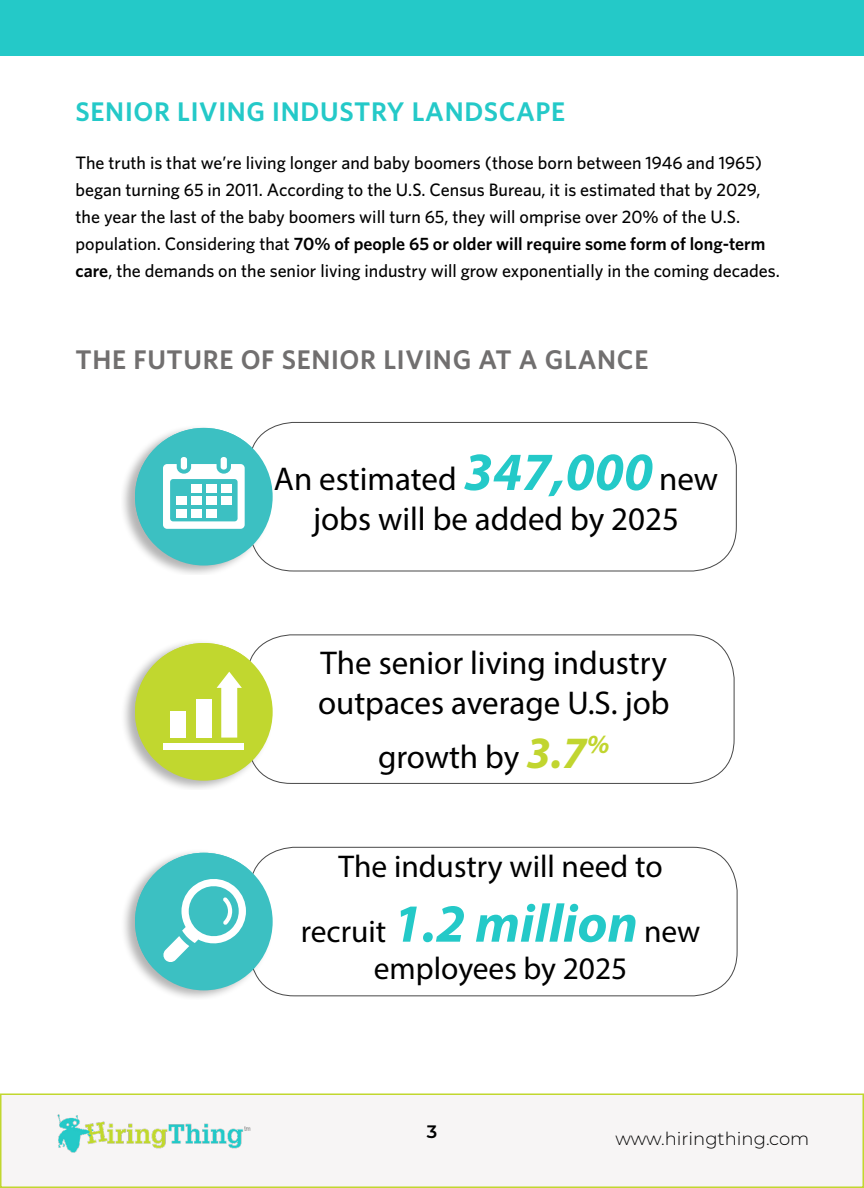
<style>
.page{position:relative;width:864px;height:1188px;background:#fff}
.page>*{position:absolute;margin:0;border:0;box-sizing:border-box;transform-origin:0 0}
.t1{font:33px/39.6px "Myriad Pro";color:#000;text-align:center}
.t2{font:31.5px/64.8px "Myriad Pro";color:#000;text-align:center}
.t3{font:600 27px "Whitney HTF";letter-spacing:.025em;color:#716f6f}
.t4{font:600 27px "Whitney HTF";letter-spacing:.025em;color:#24c9c8}
.t5{font:500 18px/27px "Whitney HTF";color:#000}
.t6{font:300 18px "Montserrat";color:#000}
.t7{font:600 18px "Montserrat";color:#000}
.s1{font-weight:600}
.s2{font-weight:700;font-style:italic;font-size:54px;color:#24c9c8}
.s3{font-weight:700;font-style:italic;font-size:45px;color:#c1d52f}
</style>
<div class="page">
<div style="left:1px;top:1094px;width:862px;height:93px;background:#f7f5f5"></div>
<div style="left:0;top:1094px;width:864px;height:94px;border:2px solid #c1d72f"></div>
<div style="left:0;top:0;width:864px;height:55px;background:#24c9c8"></div>
<div style="left:249px;top:422px;width:488px;height:149px;border:1px solid #484848;border-radius:44px"></div>
<div style="left:122px;top:424px;width:151px;height:150px;background:#000;opacity:.3"></div>
<div style="left:135px;top:428px;width:138px;height:138px;background:#3cc0c2;border-radius:50%"></div>
<svg style="left:135px;top:428px;width:119px;height:119px"></svg>
<div style="left:247px;top:635px;width:487px;height:149px;border:1px solid #484848;border-radius:44px"></div>
<div style="left:122px;top:639px;width:152px;height:151px;background:#000;opacity:.3"></div>
<div style="left:135px;top:643px;width:138px;height:138px;background:#c1d72f;border-radius:50%"></div>
<svg style="left:135px;top:643px;width:119px;height:119px"></svg>
<div style="left:250px;top:847px;width:487px;height:149px;border:1px solid #484848;border-radius:44px"></div>
<div style="left:122px;top:848px;width:152px;height:151px;background:#000;opacity:.3"></div>
<div style="left:135px;top:853px;width:138px;height:137px;background:#3cc0c2;border-radius:50%"></div>
<svg style="left:135px;top:853px;width:119px;height:118px"></svg>
<img style="left:57px;top:1114px;width:194px;height:39px">
<h3 class="t4" style="left:76px;top:95px;width:491px">SENIOR LIVING INDUSTRY LANDSCAPE</h3>
<p class="t5" style="left:76px;top:149px;width:706px">The truth is that we’re living longer and baby boomers (those born between 1946 and 1965) began turning 65 in 2011. According to the U.S. Census Bureau, it is estimated that by 2029, the year the last of the baby boomers will turn 65, they will omprise over 20% of the U.S. population. Considering that <span class="s1">70% of people 65 or older will require some form of long-term care</span>, the demands on the senior living industry will grow exponentially in the coming decades.</p>
<h3 class="t3" style="left:76px;top:343px;width:574px">THE FUTURE OF SENIOR LIVING AT A GLANCE</h3>
<h1 class="t1" style="left:274px;top:459px;width:446px">An estimated <span class="s2">347,000</span> new jobs will be added by 2025</h1>
<h1 class="t1" style="left:318px;top:643px;width:353px;text-align:left">The senior living industry outpaces average U.S. job</h1>
<h1 class="t1" style="left:378px;top:737px;width:233px">growth by <span class="s3">3.7</span><sup>%</sup></h1>
<h2 class="t2" style="left:301px;top:833px;width:401px">The industry will need to recruit <span class="s2">1.2 million</span> new</h2>
<h2 class="t2" style="left:374px;top:936px;width:255px">employees by 2025</h2>
<p class="t7" style="left:427px;top:1119px;width:12px">3</p>
<p class="t6" style="left:615px;top:1126px;width:196px">www.hiringthing.com</p>
</div>
